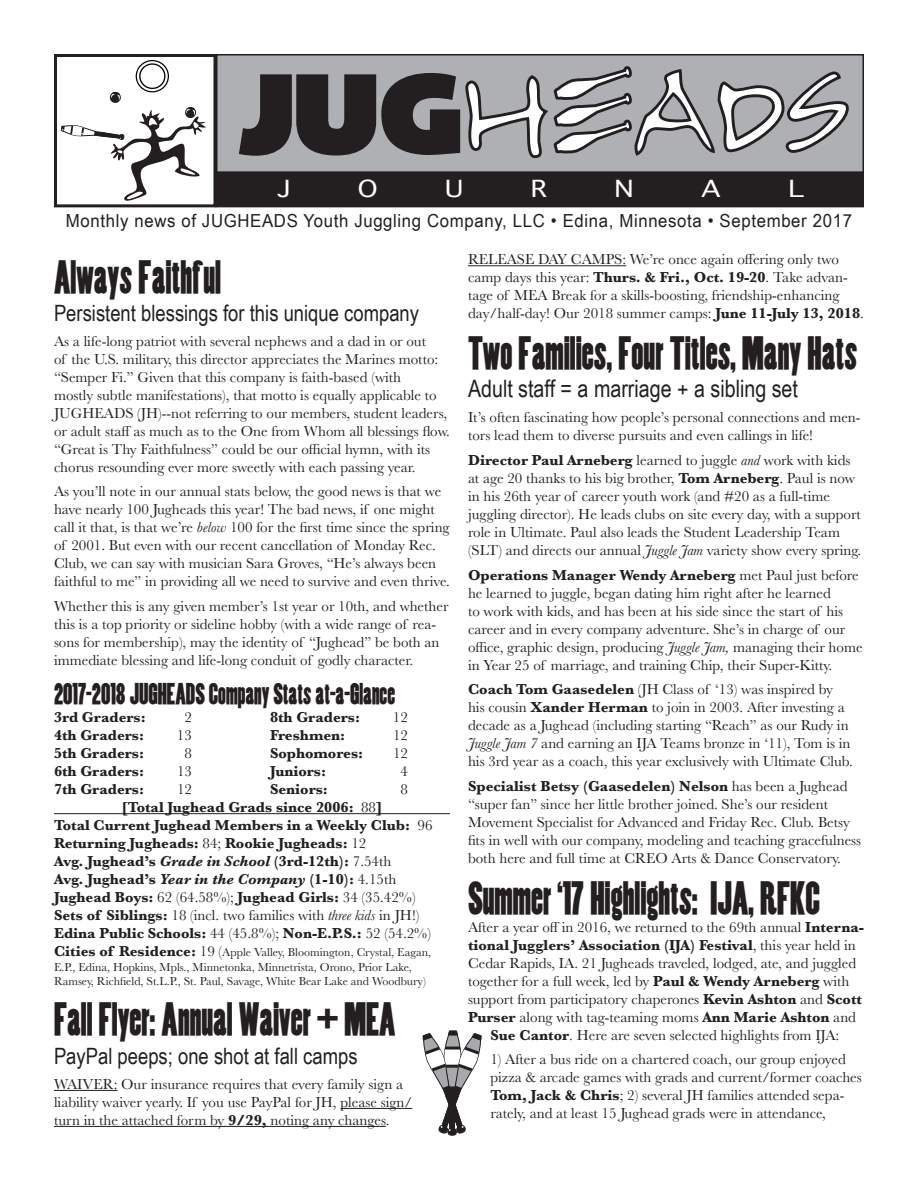
<style>
.page{position:relative;width:918px;height:1188px;background:#fff}
.page>*{position:absolute;margin:0;border:0;box-sizing:border-box;transform-origin:0 0}
.t1{font:700 42px "Copper Canyon WBW Demi";color:#231f20}
.t2{font:700 27px "Copper Canyon WBW Demi";color:#231f20}
.t3{font:24px "Arial Narrow";color:#231f20}
.t4{font:22.5px "Arial Narrow";color:#231f20}
.t5{font:22.5px "Geneva";color:#fff;scale:1.2 1}
.t6{font:18px "Arial Narrow";letter-spacing:.03em;color:#231f20;scale:1.14 1}
.t7{font:15px/18px "Baskerville";color:#231f20}
.t8{font:700 15px/18px "Baskerville";color:#231f20}
.t9{font:12px/14.4px "Baskerville";color:#231f20}
.s1{font-style:italic}
.s2{font-weight:400}
.s3{font-weight:700}
.s4{font-weight:700;font-size:15px}
.s5{font-size:15px}
</style>
<div class="page">
<hr style="left:54px;top:813px;width:396px;height:1px;background:#231f20">
<hr style="left:54px;top:1090px;width:64px;height:1px;background:#231f20">
<hr style="left:340px;top:1108px;width:72px;height:1px;background:#231f20">
<hr style="left:54px;top:1126px;width:332px;height:1px;background:#231f20">
<hr style="left:468px;top:265px;width:158px;height:1px;background:#231f20">
<div style="left:448px;top:1128px;width:9px;height:8px;border:1px solid #231f20;border-radius:50%"></div>
<svg style="left:423px;top:1031px;width:59px;height:103px"></svg>
<div style="left:217px;top:55px;width:646px;height:135px;background:#afb0b4"></div>
<div style="left:216px;top:54px;width:648px;height:137px;border:2px solid #231f20"></div>
<div style="left:216px;top:172px;width:647px;height:35px;background:#231f20"></div>
<div style="left:215px;top:171px;width:649px;height:36px;border:2px solid #231f20"></div>
<svg style="left:239px;top:66px;width:610px;height:93px"></svg>
<svg style="left:61px;top:60px;width:145px;height:141px"></svg>
<div style="left:54px;top:54px;width:162px;height:153px;border:3px solid #231f20"></div>
<p class="t5" style="left:277px;top:176px;width:13px">J</p>
<p class="t5" style="left:358px;top:176px;width:18px">O</p>
<p class="t5" style="left:445px;top:176px;width:17px">U</p>
<p class="t5" style="left:531px;top:176px;width:15px">R</p>
<p class="t5" style="left:615px;top:176px;width:17px">N</p>
<p class="t5" style="left:701px;top:176px;width:18px">A</p>
<p class="t5" style="left:788px;top:176px;width:15px">L</p>
<p class="t6" style="left:66px;top:208px;width:691px">Monthly news of JUGHEADS Youth Juggling Company, LLC • Edina, Minnesota • September 2017</p>
<p class="t1" style="left:54px;top:254px;width:169px">Always Faithful</p>
<p class="t4" style="left:54px;top:296px;width:367px">Persistent blessings for this unique company</p>
<p class="t7" style="left:54px;top:332px;width:397px">As a life-long patriot with several nephews and a dad in or out<br>of the U.S. military, this director appreciates the Marines motto: “Semper Fi.” Given that this company is faith-based (with<br>mostly subtle manifestations), that motto is equally applicable to JUGHEADS (JH)--not referring to our members, student leaders, or adult staff as much as to the One from Whom all blessings flow. “Great is Thy Faithfulness” could be our official hymn, with its chorus resounding ever more sweetly with each passing year.</p>
<p class="t7" style="left:54px;top:483px;width:397px">As you’ll note in our annual stats below, the good news is that we have nearly 100 Jugheads this year! The bad news, if one might call it that, is that we’re <span class="s1">below</span> 100 for the first time since the spring of 2001. But even with our recent cancellation of Monday Rec.<br>Club, we can say with musician Sara Groves, “He’s always been faithful to me” in providing all we need to survive and even thrive.</p>
<p class="t7" style="left:54px;top:597px;width:396px">Whether this is any given member’s 1st year or 10th, and whether this is a top priority or sideline hobby (with a wide range of rea&shy;sons for membership), may the identity of “Jughead” be both an immediate blessing and life-long conduit of godly character.</p>
<p class="t2" style="left:54px;top:679px;width:343px">2017-2018 JUGHEADS Company Stats at-a-Glance</p>
<p class="t8" style="left:54px;top:708px;width:93px">3rd Graders:</p>
<p class="t7" style="left:184px;top:709px;width:9px">2</p>
<p class="t8" style="left:270px;top:708px;width:92px">8th Graders:</p>
<p class="t7" style="left:393px;top:709px;width:16px">12</p>
<p class="t8" style="left:54px;top:726px;width:92px">4th Graders:</p>
<p class="t7" style="left:177px;top:727px;width:16px">13</p>
<p class="t8" style="left:270px;top:726px;width:77px">Freshmen:</p>
<p class="t7" style="left:393px;top:727px;width:16px">12</p>
<p class="t8" style="left:54px;top:744px;width:92px">5th Graders:</p>
<p class="t7" style="left:184px;top:745px;width:9px">8</p>
<p class="t8" style="left:270px;top:744px;width:95px">Sophomores:</p>
<p class="t7" style="left:393px;top:745px;width:16px">12</p>
<p class="t8" style="left:54px;top:762px;width:92px">6th Graders:</p>
<p class="t7" style="left:177px;top:763px;width:16px">13</p>
<p class="t8" style="left:270px;top:762px;width:58px">Juniors:</p>
<p class="t7" style="left:401px;top:763px;width:9px">4</p>
<p class="t8" style="left:54px;top:780px;width:92px">7th Graders:</p>
<p class="t7" style="left:177px;top:781px;width:16px">12</p>
<p class="t8" style="left:270px;top:780px;width:59px">Seniors:</p>
<p class="t7" style="left:401px;top:781px;width:9px">8</p>
<p class="t8" style="left:122px;top:798px;width:263px">[Total Jughead Grads since 2006: <span class="s2">88</span>]</p>
<p class="t8" style="left:54px;top:816px;width:380px">Total Current Jughead Members in a Weekly Club: <span class="s2">96<br></span>Returning Jugheads: <span class="s2">84;</span> Rookie Jugheads: <span class="s2">12</span></p>
<p class="t8" style="left:54px;top:852px;width:339px">Avg. Jughead’s <span class="s1">Grade in School</span> (3rd-12th): <span class="s2">7.54th</span></p>
<p class="t8" style="left:54px;top:870px;width:344px">Avg. Jughead’s <span class="s1">Year in the Company</span> (1-10): <span class="s2">4.15th</span></p>
<p class="t8" style="left:54px;top:888px;width:363px">Jughead Boys: <span class="s2">62 (64.58%);</span> Jughead Girls: <span class="s2">34 (35.42%)</span></p>
<p class="t7" style="left:54px;top:907px;width:367px"><span class="s3">Sets of Siblings:</span> 18 (incl. two families with <span class="s1">three kids</span> in JH!)</p>
<p class="t8" style="left:54px;top:924px;width:379px">Edina Public Schools: <span class="s2">44 (45.8%);</span> Non-E.P.S.: <span class="s2">52 (54.2%)</span></p>
<p class="t9" style="left:54px;top:945px;width:379px"><span class="s4">Cities of Residence:</span> <span class="s5">19 (</span>Apple Valley, Bloomington, Crystal, Eagan,<br>E.P., Edina, Hopkins, Mpls., Minnetonka, Minnetrista, Orono, Prior Lake,<br>Ramsey, Richfield, St.L.P., St. Paul, Savage, White Bear Lake and Woodbury)</p>
<p class="t1" style="left:54px;top:997px;width:343px">Fall Flyer: Annual Waiver + MEA</p>
<p class="t4" style="left:54px;top:1040px;width:305px">PayPal peeps; one shot at fall camps</p>
<p class="t7" style="left:54px;top:1075px;width:360px">WAIVER: Our insurance requires that every family sign a liability waiver yearly. If you use PayPal for JH, please sign/ turn in the attached form by <span class="s3">9/29,</span> noting any changes.</p>
<p class="t7" style="left:468px;top:251px;width:397px">RELEASE DAY CAMPS: We’re once again offering only two camp days this year: <span class="s3">Thurs. &amp; Fri., Oct. 19-20</span>. Take advan&shy;tage of MEA Break for a skills-boosting, friendship-enhancing day/half-day! Our 2018 summer camps: <span class="s3">June 11-July 13, 2018</span>.</p>
<p class="t1" style="left:468px;top:330px;width:391px">Two Families, Four Titles, Many Hats</p>
<p class="t3" style="left:468px;top:371px;width:332px">Adult staff = a marriage + a sibling set</p>
<p class="t7" style="left:468px;top:409px;width:394px">It’s often fascinating how people’s personal connections and men&shy;tors lead them to diverse pursuits and even callings in life!</p>
<p class="t7" style="left:468px;top:451px;width:395px"><span class="s3">Director Paul Arneberg</span> learned to juggle <span class="s1">and</span> work with kids at age 20 thanks to his big brother, <span class="s3">Tom Arneberg</span>. Paul is now in his 26th year of career youth work (and #20 as a full-time juggling director). He leads clubs on site every day, with a support role in Ultimate. Paul also leads the Student Leadership Team (SLT) and directs our annual <span class="s1">Juggle Jam</span> variety show every spring.</p>
<p class="t7" style="left:468px;top:566px;width:396px"><span class="s3">Operations Manager Wendy Arneberg</span> met Paul just before he learned to juggle, began dating him right after he learned<br>to work with kids, and has been at his side since the start of his career and in every company adventure. She’s in charge of our office, graphic design, producing <span class="s1">Juggle Jam,</span> managing their home in Year 25 of marriage, and training Chip, their Super-Kitty.</p>
<p class="t7" style="left:468px;top:681px;width:386px"><span class="s3">Coach Tom Gaasedelen</span> (JH Class of ‘13) was inspired by his cousin <span class="s3">Xander Herman</span> to join in 2003. After investing a decade as a Jughead (including starting “Reach” as our Rudy in <span class="s1">Juggle Jam 7</span> and earning an IJA Teams bronze in ‘11), Tom is in his 3rd year as a coach, this year exclusively with Ultimate Club.</p>
<p class="t7" style="left:468px;top:778px;width:395px"><span class="s3">Specialist Betsy (Gaasedelen) Nelson</span> has been a Jughead “super fan” since her little brother joined. She’s our resident Movement Specialist for Advanced and Friday Rec. Club. Betsy fits in well with our company, modeling and teaching gracefulness both here and full time at CREO Arts &amp; Dance Conservatory.</p>
<p class="t1" style="left:468px;top:875px;width:354px">Summer ‘17 Highlights: IJA, RFKC</p>
<p class="t7" style="left:468px;top:918px;width:398px">After a year off in 2016, we returned to the 69th annual <span class="s3">Interna-</span></p>
<p class="t8" style="left:468px;top:936px;width:389px">tional Jugglers’ Association (IJA) Festival<span class="s2">, this year held in</span></p>
<p class="t7" style="left:468px;top:954px;width:390px">Cedar Rapids, IA. 21 Jugheads traveled, lodged, ate, and juggled</p>
<p class="t7" style="left:468px;top:972px;width:383px">together for a full week, led by <span class="s3">Paul &amp; Wendy Arneberg</span> with</p>
<p class="t7" style="left:468px;top:990px;width:396px">support from participatory chaperones <span class="s3">Kevin Ashton</span> and <span class="s3">Scott</span></p>
<p class="t7" style="left:468px;top:1008px;width:390px"><span class="s3">Purser</span> along with tag-teaming moms <span class="s3">Ann Marie Ashton</span> and</p>
<p class="t7" style="left:490px;top:1026px;width:350px"><span class="s3">Sue Cantor</span>. Here are seven selected highlights from IJA:</p>
<p class="t7" style="left:490px;top:1051px;width:373px">1) After a bus ride on a chartered coach, our group enjoyed pizza &amp; arcade games with grads and current/former coaches <span class="s3">Tom, Jack &amp; Chris</span>; 2) several JH families attended sepa&shy;rately, and at least 15 Jughead grads were in attendance,</p>
</div>
